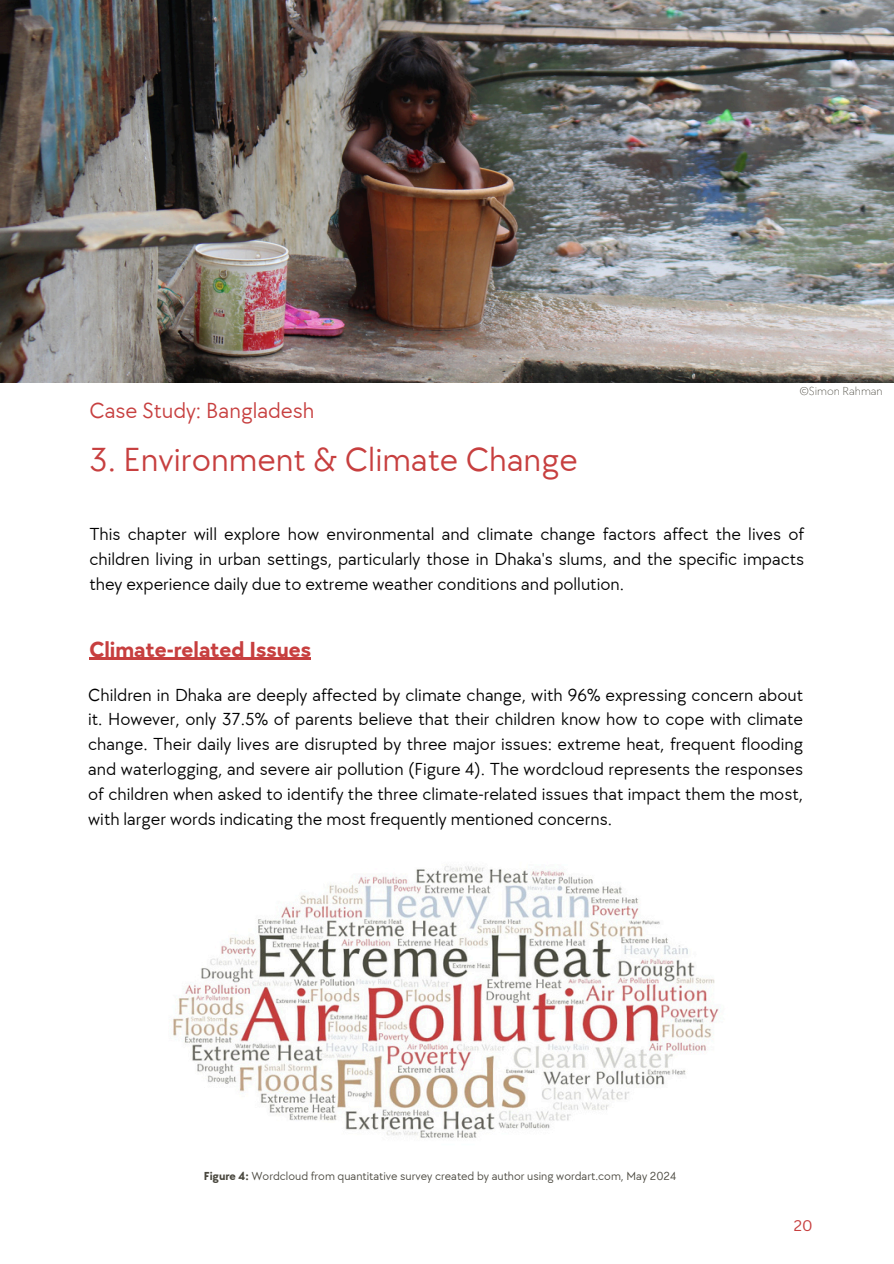
<style>
.page{position:relative;width:894px;height:1264px;background:#fff}
.page>*{position:absolute;margin:0;border:0;box-sizing:border-box;transform-origin:0 0}
.t1{font:34.5px "TT Chocolates";color:#c73f3f}
.t2{font:700 22.5px "TT Chocolates";color:#c73f3f}
.t3{font:22.5px "TT Chocolates";color:#c73f3f}
.t4{font:18px/24.8px "TT Chocolates";color:#000;text-align:justify}
.t5{font:15px "Canva Sans";color:#c73f3f}
.t6{font:12px "TT Chocolates";color:#49473e}
.t7{font:200 12px "TT Chocolates";color:#49473e}
.s1{font-weight:700}
</style>
<div class="page">
<img style="left:0;top:0;width:893px;height:382px">
<img style="left:173px;top:866px;width:546px;height:272px">
<hr style="left:89px;top:657px;width:222px;height:3px;background:#c73f3f">
<p class="t3" style="left:89px;top:398px;width:226px">Case Study: Bangladesh</p>
<h3 class="t1" style="left:89px;top:439px;width:489px">3. Environment &amp; Climate Change</h3>
<p class="t7" style="left:799px;top:384px;width:85px">©Simon Rahman</p>
<h1 class="t4" style="left:89px;top:522px;width:716px">This chapter will explore how environmental and climate change factors affect the lives of children living in urban settings, particularly those in Dhaka's slums, and the specific impacts they experience daily due to extreme weather conditions and pollution.</h1>
<h4 class="t2" style="left:89px;top:636px;width:223px">Climate-related Issues</h4>
<h2 class="t4" style="left:88px;top:683px;width:716px">Children in Dhaka are deeply affected by climate change, with 96% expressing concern about it. However, only 37.5% of parents believe that their children know how to cope with climate change. Their daily lives are disrupted by three major issues: extreme heat, frequent flooding and waterlogging, and severe air pollution (Figure 4). The wordcloud represents the responses of children when asked to identify the three climate-related issues that impact them the most, with larger words indicating the most frequently mentioned concerns.</h2>
<h4 class="t6" style="left:204px;top:1169px;width:473px"><span class="s1">Figure 4:</span> Wordcloud from quantitative survey created by author using wordart.com, May 2024</h4>
<p class="t5" style="left:793px;top:1214px;width:20px">20</p>
</div>
